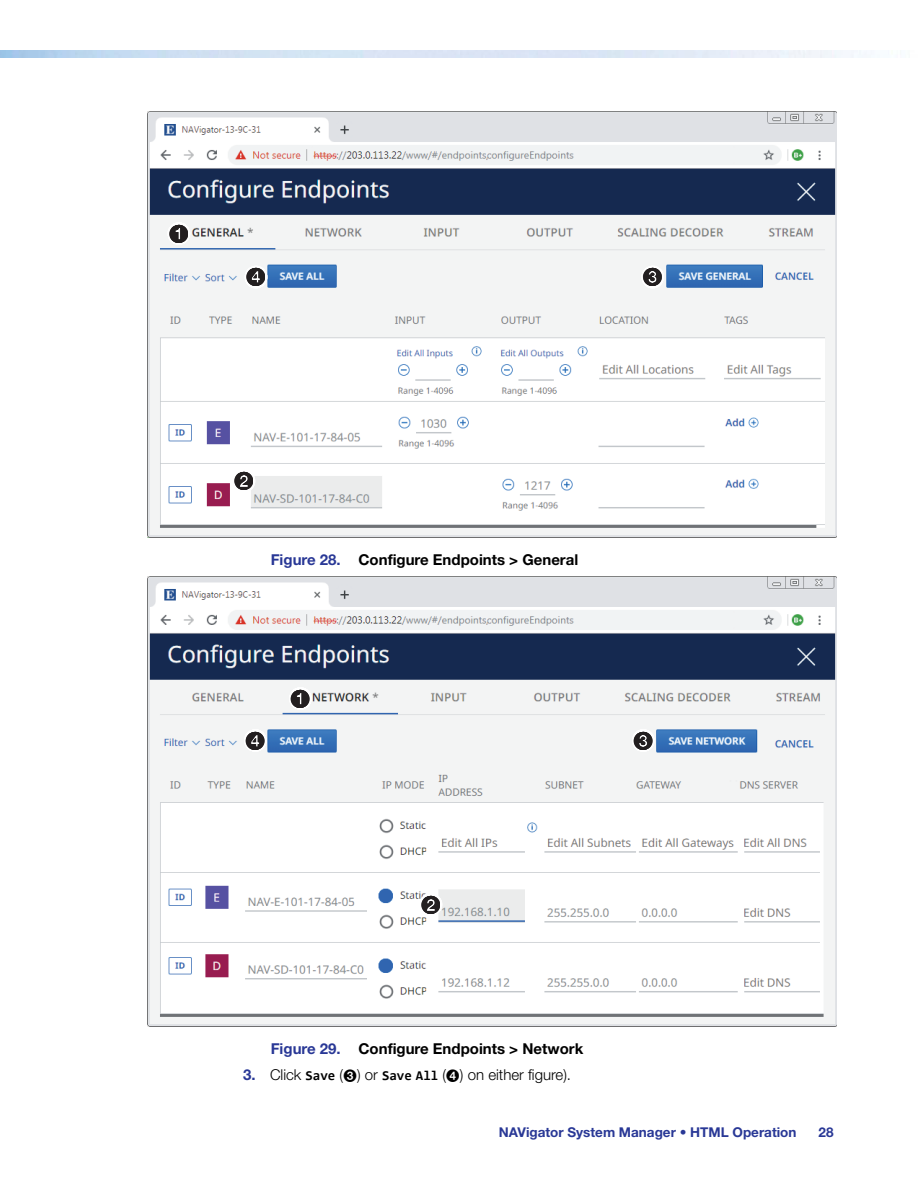
<style>
.page{position:relative;width:918px;height:1188px;background:#fff}
.page>*{position:absolute;margin:0;border:0;box-sizing:border-box;transform-origin:0 0}
.t1{font:700 15px "Helvetica Neue LT Std";color:#000}
.t2{font:300 15px "Helvetica Neue LT Std";color:#000}
.t3{font:700 13.5px "Helvetica Neue LT Std";color:#293896}
.s1{color:#293896}
.s2{font-weight:700;color:#293896}
.s3{font-family:"Consolas";font-weight:700;font-size:13.5px}
</style>
<div class="page">
<img style="left:147px;top:111px;width:690px;height:426px">
<img style="left:147px;top:576px;width:690px;height:451px">
<svg style="left:170px;top:225px;width:18px;height:18px"></svg>
<svg style="left:235px;top:472px;width:18px;height:18px"></svg>
<svg style="left:422px;top:895px;width:18px;height:19px"></svg>
<svg style="left:291px;top:689px;width:18px;height:19px"></svg>
<svg style="left:247px;top:268px;width:18px;height:18px"></svg>
<svg style="left:644px;top:268px;width:18px;height:18px"></svg>
<svg style="left:246px;top:731px;width:18px;height:19px"></svg>
<svg style="left:634px;top:731px;width:18px;height:19px"></svg>
<p class="t1" style="left:271px;top:550px;width:309px"><span class="s1">Figure 28.</span> Configure Endpoints &gt; General</p>
<p class="t1" style="left:271px;top:1040px;width:314px"><span class="s1">Figure 29.</span> Configure Endpoints &gt; Network</p>
<p class="t2" style="left:243px;top:1066px;width:330px"><span class="s2">3.</span> Click <span class="s3">Save</span> (✓) or <span class="s3">Save All</span> (✔) on either figure).</p>
<p class="t3" style="left:499px;top:1124px;width:299px">NAVigator System Manager • HTML Operation</p>
<p class="t3" style="left:819px;top:1124px;width:17px">28</p>
</div>
